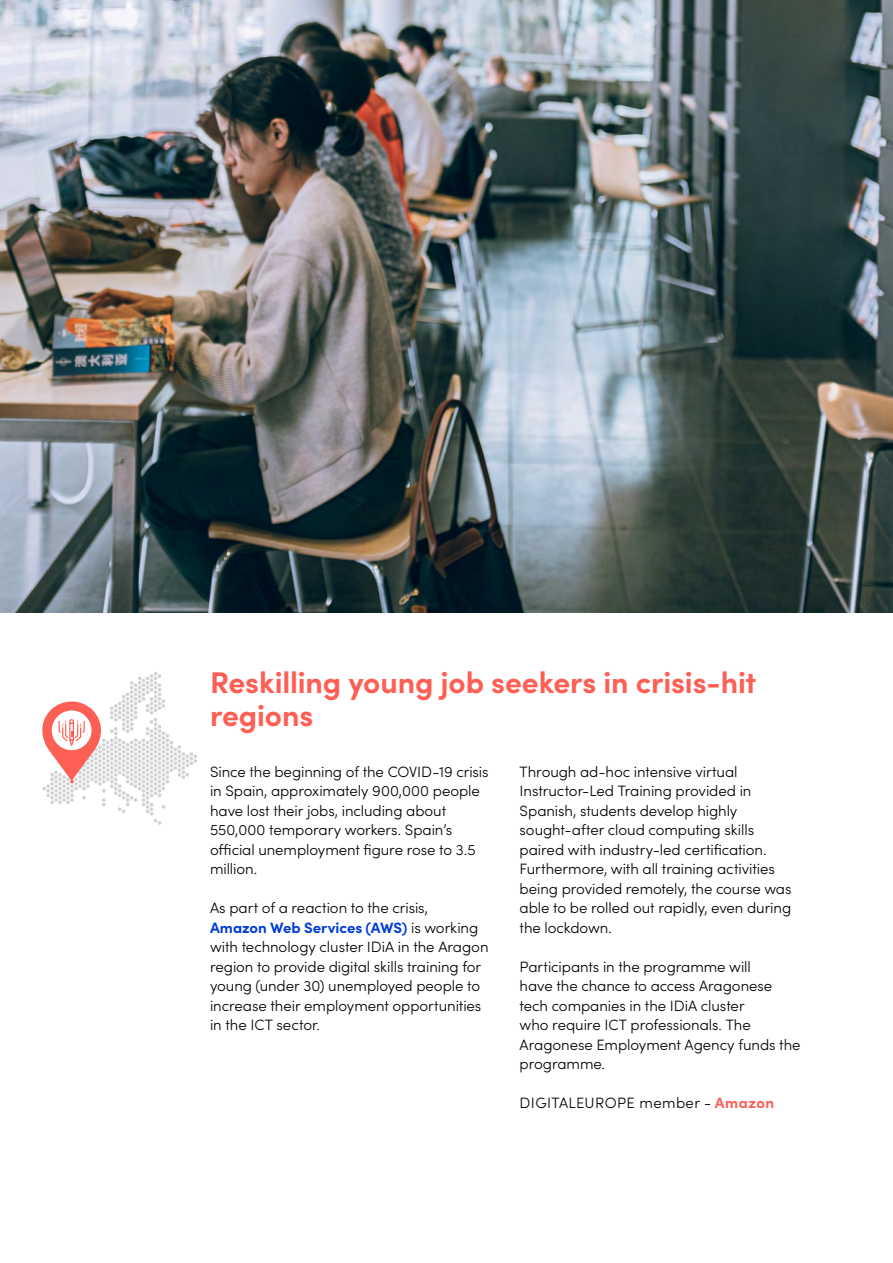
<style>
.page{position:relative;width:893px;height:1263px;background:#fff}
.page>*{position:absolute;margin:0;border:0;box-sizing:border-box;transform-origin:0 0}
.t1{font:700 30px/33px "Sofia Pro";letter-spacing:-.005em;color:#fe5f55}
.t2{font:300 15px/19.5px "Sofia Pro";letter-spacing:-.005em;color:#000}
.t3{font:300 15px "Sofia Pro";letter-spacing:.025em;color:#000}
.s1{font-weight:700;color:#fe5f55}
.s2{font-weight:700;color:#003dd6}
</style>
<div class="page">
<img style="left:0;top:0;width:893px;height:612px">
<svg style="left:42px;top:672px;width:155px;height:153px"></svg>
<h1 class="t1" style="left:210px;top:664px;width:548px">Reskilling young job seekers in crisis-hit regions</h1>
<p class="t2" style="left:520px;top:761px;width:273px">Through ad-hoc intensive virtual Instructor-Led Training provided in Spanish, students develop highly sought-after cloud computing skills paired with industry-led certification.<br>Furthermore, with all training activities being provided remotely, the course was able to be rolled out rapidly, even during the lockdown.</p>
<p class="t2" style="left:520px;top:956px;width:282px">Participants in the programme will<br>have the chance to access Aragonese tech companies in the IDiA cluster<br>who require ICT professionals. The<br>Aragonese Employment Agency funds the programme.</p>
<p class="t3" style="left:520px;top:1092px;width:256px">DIGITALEUROPE member - <span class="s1">Amazon</span></p>
<p class="t2" style="left:210px;top:761px;width:280px">Since the beginning of the COVID-19 crisis in Spain, approximately 900,000 people have lost their jobs, including about 550,000 temporary workers. Spain’s official unemployment figure rose to 3.5 million.</p>
<p class="t2" style="left:210px;top:897px;width:280px">As part of a reaction to the crisis, <span class="s2">Amazon Web Services (AWS)</span> is working with technology cluster IDiA in the Aragon region to provide digital skills training for young (under 30) unemployed people to increase their employment opportunities in the ICT sector.</p>
</div>
